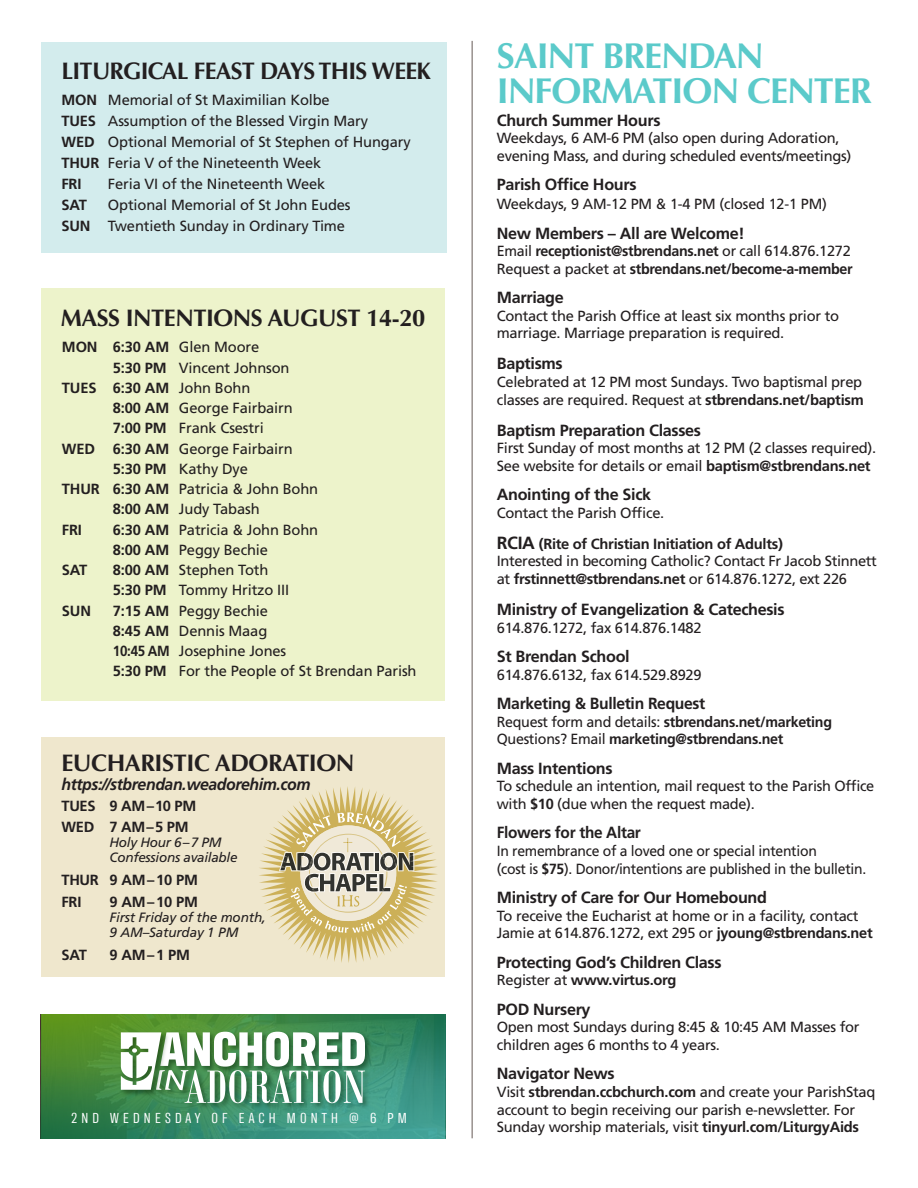
<style>
.page{position:relative;width:918px;height:1188px;background:#fff}
.page>*{position:absolute;margin:0;border:0;box-sizing:border-box;transform-origin:0 0}
.t1{font:700 36px/34.5px "Optima";letter-spacing:-.03em;color:#5bcaca}
.t2{font:700 24px "Optima";letter-spacing:-.02em;color:#231f20}
.t3{font:italic 700 16.5px "Frutiger LT Std";letter-spacing:-.025em;color:#231f20;scale:.96 1}
.t4{font:700 16.2px "Frutiger LT Std";letter-spacing:-.02em;color:#231f20}
.t5{font:700 16.2px "Frutiger LT Std";letter-spacing:-.02em;color:#231f20;scale:.95 1}
.t6{font:14.85px "Antarctican Headline";letter-spacing:.25em;color:#fff;scale:1.14 1}
.t7{font:14.7px/17.7px "Frutiger LT Std";letter-spacing:-.02em;color:#231f20}
.t8{font:700 14.7px/17.7px "Frutiger LT Std";letter-spacing:-.02em;color:#231f20}
.t9{font:14.7px/17.7px "Frutiger LT Std";letter-spacing:-.02em;color:#231f20;scale:.95 1}
.t10{font:italic 13.5px/15px "Frutiger LT Std";letter-spacing:-.015em;color:#231f20}
.s1{font-weight:700}
.s2{font-weight:400}
.s3{font-size:17.7px}
</style>
<div class="page">
<div style="left:41px;top:737px;width:404px;height:240px;background:#efe7cd"></div>
<div style="left:41px;top:288px;width:404px;height:413px;background:#edf3cb"></div>
<svg style="left:259px;top:786px;width:179px;height:177px"></svg>
<hr style="left:472px;top:41px;width:1px;height:1097px;background:#655a56">
<svg style="left:41px;top:1014px;width:404px;height:124px;background:#3e8d5a"></svg>
<img style="left:171px;top:1029px;width:204px;height:38px">
<img style="left:181px;top:1067px;width:194px;height:45px">
<img style="left:117px;top:1029px;width:54px;height:69px">
<svg style="left:121px;top:1032px;width:244px;height:71px"></svg>
<div style="left:41px;top:42px;width:405px;height:210px;background:#d3eced"></div>
<p class="t2" style="left:61px;top:57px;width:371px">LITURGICAL FEAST DAYS THIS WEEK</p>
<p class="t7" style="left:61px;top:89px;width:351px;line-height:21px"><span class="s1">MON</span> Memorial of St Maximilian Kolbe<br><span class="s1">TUES</span> Assumption of the Blessed Virgin Mary<br><span class="s1">WED</span> Optional Memorial of St Stephen of Hungary<br><span class="s1">THUR</span> Feria V of the Nineteenth Week<br><span class="s1">FRI</span></p>
<p class="t7" style="left:108px;top:175px;width:219px">Feria VI of the Nineteenth Week</p>
<p class="t7" style="left:61px;top:194px;width:291px;line-height:21px;text-indent:46px">Optional Memorial of St John Eudes<br><span class="s1">SUN</span> Twentieth Sunday in Ordinary Time</p>
<p class="t8" style="left:61px;top:196px;width:27px">SAT</p>
<p class="t2" style="left:61px;top:304px;width:366px">MASS INTENTIONS AUGUST 14-20</p>
<p class="t8" style="left:62px;top:338px;width:199px">MON 6:30 AM <span class="s2">Glen Moore</span></p>
<p class="t7" style="left:113px;top:359px;width:178px"><span class="s1">5:30 PM</span> Vincent Johnson</p>
<p class="t8" style="left:62px;top:379px;width:190px">TUES 6:30 AM <span class="s2">John Bohn</span></p>
<p class="t7" style="left:113px;top:399px;width:181px"><span class="s1">8:00 AM</span> George Fairbairn</p>
<p class="t7" style="left:113px;top:419px;width:152px"><span class="s1">7:00 PM</span> Frank Csestri</p>
<p class="t7" style="left:62px;top:440px;width:232px"><span class="s1">WED 6:30 AM</span> George Fairbairn</p>
<p class="t7" style="left:113px;top:460px;width:137px"><span class="s1">5:30 PM</span> Kathy Dye</p>
<p class="t7" style="left:62px;top:480px;width:258px"><span class="s1">THUR 6:30 AM</span> Patricia &amp; John Bohn</p>
<p class="t7" style="left:113px;top:501px;width:148px"><span class="s1">8:00 AM</span> Judy Tabash</p>
<p class="t8" style="left:62px;top:521px;width:22px">FRI</p>
<p class="t7" style="left:113px;top:520px;width:207px;line-height:20.2px"><span class="s1">6:30 AM</span> Patricia &amp; John Bohn<br><span class="s1">8:00 AM</span> Peggy Bechie</p>
<p class="t8" style="left:62px;top:561px;width:27px">SAT</p>
<p class="t7" style="left:113px;top:560px;width:178px;line-height:20.2px"><span class="s1">8:00 AM</span> Stephen Toth<br><span class="s1">5:30 PM</span> Tommy Hritzo III</p>
<p class="t8" style="left:62px;top:602px;width:31px">SUN</p>
<p class="t7" style="left:113px;top:601px;width:305px;line-height:20.2px"><span class="s1">7:15 AM</span> Peggy Bechie<br><span class="s1">8:45 AM</span> Dennis Maag<br><span class="s1">10:45 AM</span> Josephine Jones<br><span class="s1">5:30 PM</span> For the People of St Brendan Parish</p>
<p class="t2" style="left:61px;top:749px;width:295px">EUCHARISTIC ADORATION</p>
<p class="t3" style="left:61px;top:775px;width:261px">https://stbrendan.weadorehim.com</p>
<p class="t8" style="left:61px;top:796px;width:136px;line-height:21px">TUES 9 AM – 10 PM<br>WED 7 AM – 5 PM</p>
<p class="t10" style="left:109px;top:835px;width:130px">Holy Hour 6 – 7 PM<br>Confessions available</p>
<p class="t8" style="left:61px;top:869px;width:138px;line-height:22.5px">THUR 9 AM – 10 PM<br>FRI</p>
<p class="t8" style="left:109px;top:894px;width:90px">9 AM – 10 PM</p>
<p class="t10" style="left:109px;top:910px;width:158px">First Friday of the month,<br>9 AM–Saturday 1 PM</p>
<p class="t8" style="left:61px;top:946px;width:27px">SAT</p>
<p class="t8" style="left:109px;top:946px;width:82px">9 AM – 1 PM</p>
<p class="t6" style="left:72px;top:1108px;width:296px">2ND WEDNESDAY OF EACH MONTH @ 6 PM</p>
<p class="t1" style="left:497px;top:39px;width:377px">SAINT BRENDAN<br>INFORMATION CENTER</p>
<p class="t4" style="left:497px;top:111px;width:165px">Church Summer Hours</p>
<p class="t7" style="left:497px;top:129px;width:356px">Weekdays, 6 AM-6 PM (also open during Adoration, evening Mass, and during scheduled events/meetings)</p>
<p class="t4" style="left:497px;top:175px;width:141px">Parish Office Hours</p>
<p class="t7" style="left:497px;top:195px;width:332px">Weekdays, 9 AM-12 PM &amp; 1-4 PM (closed 12-1 PM)</p>
<p class="t4" style="left:497px;top:223px;width:249px">New Members – All are Welcome!</p>
<p class="t8" style="left:497px;top:242px;width:357px"><span class="s2">Email</span> receptionist@stbrendans.net <span class="s2">or call 614.876.1272<br>Request a packet at</span> stbrendans.net/become-a-member</p>
<p class="t4" style="left:497px;top:288px;width:68px">Marriage</p>
<p class="t7" style="left:497px;top:307px;width:344px">Contact the Parish Office at least six months prior to marriage. Marriage preparation is required.</p>
<p class="t4" style="left:497px;top:354px;width:68px">Baptisms</p>
<p class="t7" style="left:497px;top:373px;width:369px">Celebrated at 12 PM most Sundays. Two baptismal prep classes are required. Request at <span class="s1">stbrendans.net/baptism</span></p>
<p class="t4" style="left:497px;top:420px;width:206px">Baptism Preparation Classes</p>
<p class="t7" style="left:497px;top:439px;width:381px">First Sunday of most months at 12 PM (2 classes required).<br>See website for details or email <span class="s1">baptism@stbrendans.net</span></p>
<p class="t4" style="left:497px;top:485px;width:156px">Anointing of the Sick</p>
<p class="t8" style="left:497px;top:497px;width:288px;line-height:30.9px"><span class="s2">Contact the Parish Office.<br></span><span class="s3">RCIA</span> (Rite of Christian Initiation of Adults)</p>
<p class="t7" style="left:497px;top:552px;width:382px">Interested in becoming Catholic? Contact Fr Jacob Stinnett at <span class="s1">frstinnett@stbrendans.net</span> or 614.876.1272, ext 226</p>
<p class="t4" style="left:497px;top:600px;width:289px">Ministry of Evangelization &amp; Catechesis</p>
<p class="t7" style="left:497px;top:619px;width:206px">614.876.1272, fax 614.876.1482</p>
<p class="t4" style="left:497px;top:647px;width:134px">St Brendan School</p>
<p class="t7" style="left:497px;top:666px;width:206px">614.876.6132, fax 614.529.8929</p>
<p class="t4" style="left:497px;top:694px;width:210px">Marketing &amp; Bulletin Request</p>
<p class="t8" style="left:497px;top:713px;width:337px"><span class="s2">Request form and details:</span> stbrendans.net/marketing<br><span class="s2">Questions? Email</span> marketing@stbrendans.net</p>
<p class="t4" style="left:497px;top:759px;width:117px">Mass Intentions</p>
<p class="t7" style="left:497px;top:777px;width:379px">To schedule an intention, mail request to the Parish Office with <span class="s1">$10</span> (due when the request made).</p>
<p class="t5" style="left:497px;top:823px;width:153px">Flowers for the Altar</p>
<p class="t9" style="left:497px;top:842px;width:390px">In remembrance of a loved one or special intention<br>(cost is <span class="s1">$75</span>). Donor/intentions are published in the bulletin.</p>
<p class="t4" style="left:497px;top:888px;width:272px">Ministry of Care for Our Homebound</p>
<p class="t7" style="left:497px;top:907px;width:377px">To receive the Eucharist at home or in a facility, contact<br>Jamie at 614.876.1272, ext 295 or <span class="s1">jyoung@stbrendans.net</span></p>
<p class="t4" style="left:497px;top:953px;width:226px">Protecting God’s Children Class</p>
<p class="t8" style="left:497px;top:971px;width:181px"><span class="s2">Register at</span> www.virtus.org</p>
<p class="t4" style="left:497px;top:1000px;width:95px">POD Nursery</p>
<p class="t7" style="left:497px;top:1019px;width:364px">Open most Sundays during 8:45 &amp; 10:45 AM Masses for children ages 6 months to 4 years.</p>
<p class="t4" style="left:497px;top:1064px;width:120px">Navigator News</p>
<p class="t7" style="left:497px;top:1083px;width:380px">Visit <span class="s1">stbrendan.ccbchurch.com</span> and create your ParishStaq account to begin receiving our parish e-newsletter. For<br>Sunday worship materials, visit <span class="s1">tinyurl.com/LiturgyAids</span></p>
</div>
